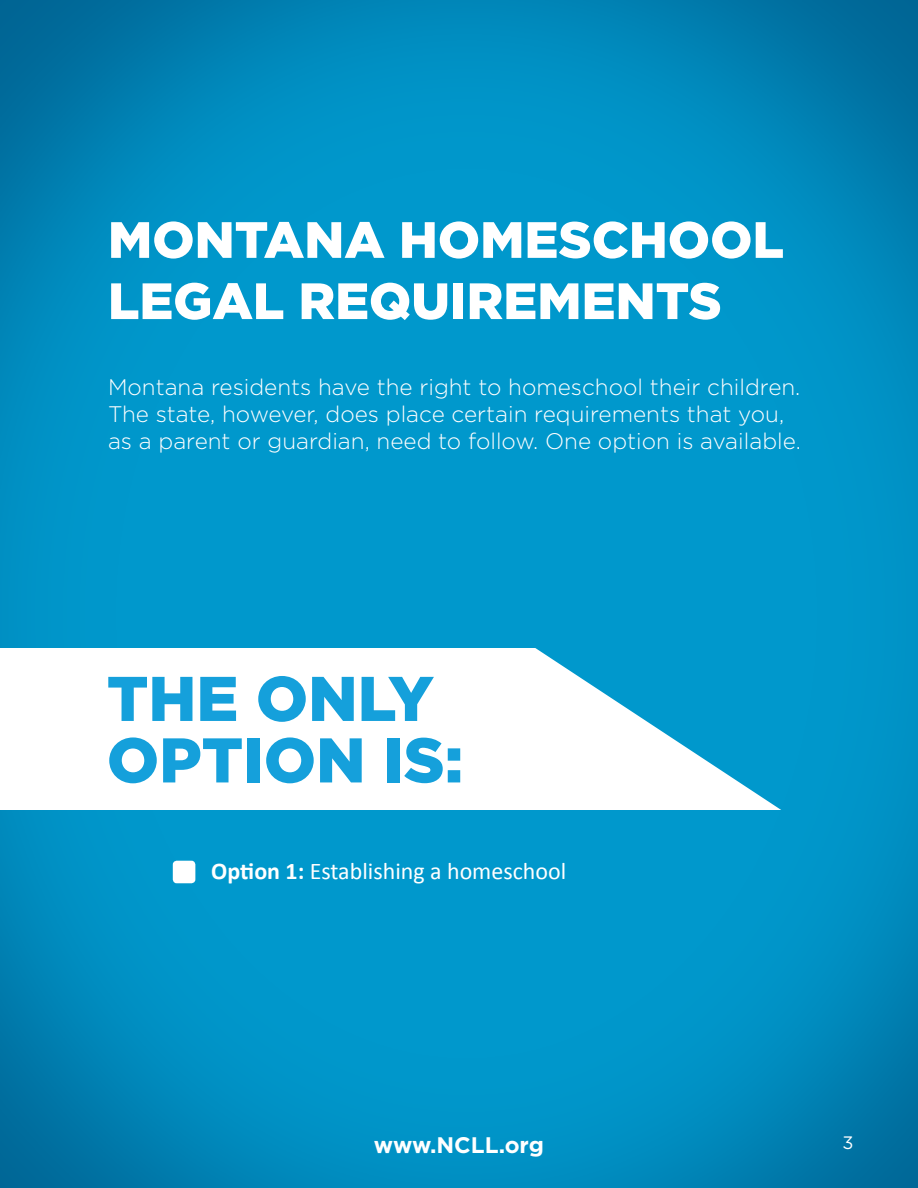
<style>
.page{position:relative;width:918px;height:1188px;background:#fff}
.page>*{position:absolute;margin:0;border:0;box-sizing:border-box;transform-origin:0 0}
.t1{font:900 63px "Gotham HTF";color:#15a0db}
.t2{font:900 51px/61.2px "Gotham HTF";color:#fff}
.t3{font:24px "Calibri";color:#fff}
.t4{font:300 22.5px "Gotham HTF";color:#fff}
.t5{font:700 22.5px "Gotham HTF";color:#fff}
.t6{font:18px "Gotham HTF";color:#fff}
.s1{font-weight:700}
</style>
<div class="page">
<img style="left:0;top:0;width:918px;height:1188px">
<div style="left:173px;top:861px;width:22px;height:22px;background:#fff;border-radius:4px"></div>
<svg style="left:0;top:648px;width:781px;height:162px"></svg>
<p class="t2" style="left:108px;top:208px;width:677px">MONTANA HOMESCHOOL<br>LEGAL REQUIREMENTS</p>
<p class="t4" style="left:108px;top:374px;width:694px">Montana residents have the right to homeschool their children.</p>
<p class="t4" style="left:108px;top:401px;width:678px">The state, however, does place certain requirements that you,</p>
<p class="t4" style="left:108px;top:428px;width:694px">as a parent or guardian, need to follow. One option is available.</p>
<p class="t1" style="left:107px;top:662px;width:328px">THE ONLY</p>
<p class="t1" style="left:107px;top:724px;width:358px">OPTION IS:</p>
<p class="t3" style="left:211px;top:856px;width:356px"><span class="s1">Option 1:</span> Establishing a homeschool</p>
<p class="t5" style="left:374px;top:1132px;width:172px">www.NCLL.org</p>
<p class="t6" style="left:842px;top:1133px;width:13px">3</p>
</div>
